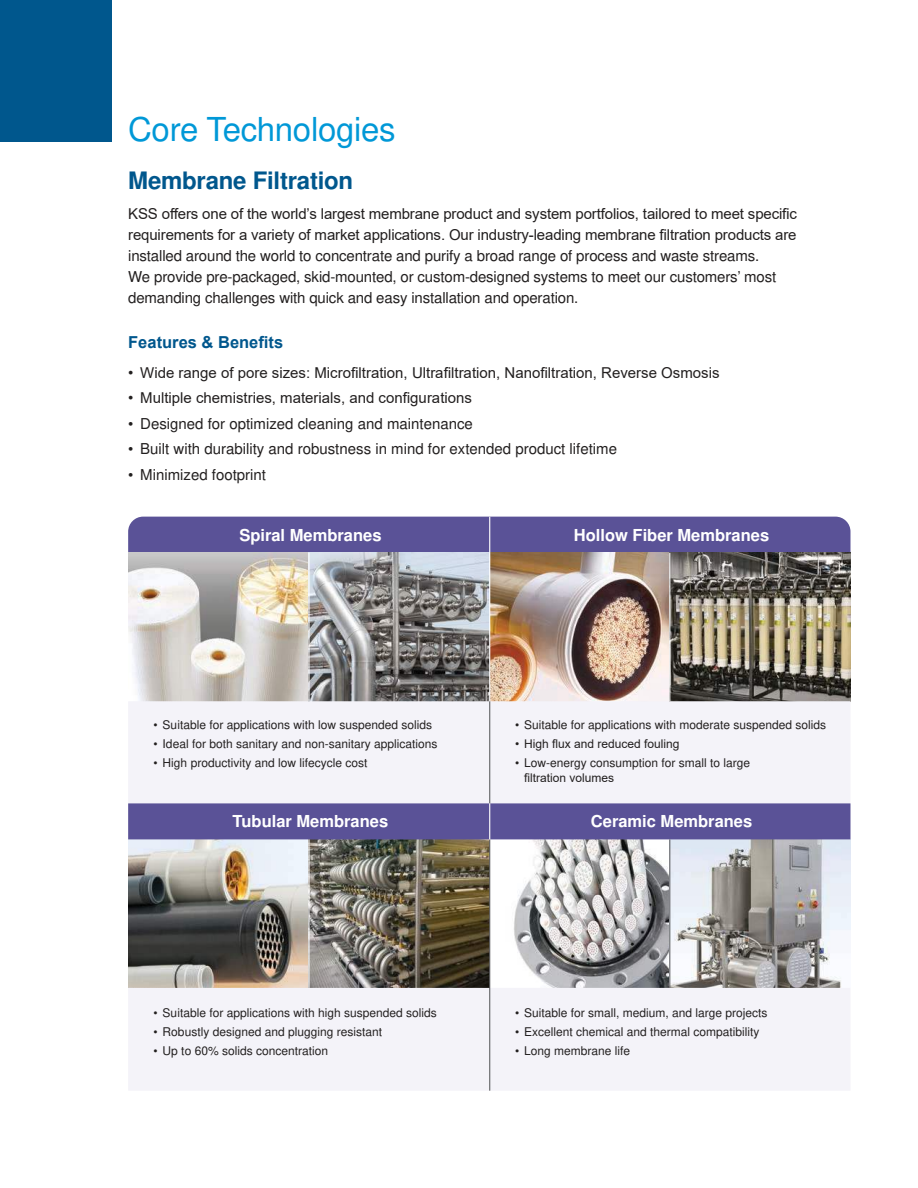
<style>
.page{position:relative;width:918px;height:1188px;background:#fff}
.page>*{position:absolute;margin:0;border:0;box-sizing:border-box;transform-origin:0 0}
.t1{font:33px "Arial";letter-spacing:-.01em;color:#0098d7}
.t2{font:700 24px "Arial";letter-spacing:-.01em;color:#00578d}
.t3{font:700 16.5px "Arial";color:#fff}
.t4{font:700 16.5px "Arial";color:#00578d}
.t5{font:15px/21px "Arial";letter-spacing:-.01em;color:#221f1f}
.t6{font:12px/15px "Arial";color:#221f1f}
</style>
<div class="page">
<div style="left:128px;top:517px;width:722px;height:36px;background:#5a5297"></div>
<img style="left:128px;top:553px;width:722px;height:148px">
<div style="left:0;top:0;width:111px;height:141px;background:#00578d"></div>
<svg style="left:128px;top:701px;width:722px;height:390px;fill:#f4f3f9"></svg>
<div style="left:128px;top:803px;width:722px;height:36px;background:#5a5297"></div>
<hr style="left:489px;top:701px;width:1px;height:102px;background:#626366">
<hr style="left:489px;top:839px;width:1px;height:149px;background:#626366">
<hr style="left:489px;top:988px;width:1px;height:103px;background:#626366">
<hr style="left:489px;top:517px;width:1px;height:36px;background:#fff">
<hr style="left:489px;top:803px;width:1px;height:36px;background:#fff">
<hr style="left:308px;top:553px;width:2px;height:148px;background:#fff">
<hr style="left:489px;top:553px;width:1px;height:148px;background:#fff">
<hr style="left:669px;top:553px;width:1px;height:148px;background:#fff">
<hr style="left:308px;top:839px;width:2px;height:149px;background:#fff">
<hr style="left:669px;top:839px;width:1px;height:149px;background:#626366">
<h1 class="t1" style="left:128px;top:116px;width:269px">Core Technologies</h1>
<h2 class="t2" style="left:128px;top:171px;width:227px">Membrane Filtration</h2>
<p class="t5" style="left:128px;top:203px;width:670px">KSS o昀昀ers one of the world’s largest membrane product and system portfolios, tailored to meet speci昀椀c requirements for a variety of market applications. Our industry-leading membrane 昀椀ltration products are installed around the world to concentrate and purify a broad range of process and waste streams.<br>We provide pre-packaged, skid-mounted, or custom-designed systems to meet our customers’ most demanding challenges with quick and easy installation and operation.</p>
<p class="t4" style="left:128px;top:330px;width:156px">Features &amp; Bene昀椀ts</p>
<p class="t5" style="left:128px;top:362px;width:593px">• Wide range of pore sizes: Micro昀椀ltration, Ultra昀椀ltration, Nano昀椀ltration, Reverse Osmosis</p>
<p class="t5" style="left:128px;top:387px;width:345px">• Multiple chemistries, materials, and con昀椀gurations</p>
<p class="t5" style="left:128px;top:414px;width:346px">• Designed for optimized cleaning and maintenance</p>
<p class="t5" style="left:128px;top:440px;width:490px">• Built with durability and robustness in mind for extended product lifetime</p>
<p class="t5" style="left:128px;top:465px;width:139px">• Minimized footprint</p>
<p class="t3" style="left:239px;top:528px;width:144px">Spiral Membranes</p>
<p class="t3" style="left:574px;top:528px;width:197px">Hollow Fiber Membranes</p>
<p class="t6" style="left:154px;top:718px;width:280px">• Suitable for applications with low suspended solids</p>
<p class="t6" style="left:154px;top:737px;width:285px">• Ideal for both sanitary and non-sanitary applications</p>
<p class="t6" style="left:154px;top:756px;width:215px">• High productivity and low lifecycle cost</p>
<p class="t6" style="left:515px;top:718px;width:313px">• Suitable for applications with moderate suspended solids</p>
<p class="t6" style="left:515px;top:736px;width:166px">• High 昀氀ux and reduced fouling</p>
<p class="t6" style="left:524px;top:756px;width:228px;text-indent:-9px">• Low-energy consumption for small to large昀椀ltration volumes</p>
<p class="t3" style="left:233px;top:815px;width:157px">Tubular Membranes</p>
<p class="t3" style="left:591px;top:815px;width:163px">Ceramic Membranes</p>
<p class="t6" style="left:154px;top:1006px;width:285px">• Suitable for applications with high suspended solids</p>
<p class="t6" style="left:154px;top:1025px;width:230px">• Robustly designed and plugging resistant</p>
<p class="t6" style="left:154px;top:1044px;width:176px">• Up to 60% solids concentration</p>
<p class="t6" style="left:515px;top:1006px;width:254px">• Suitable for small, medium, and large projects</p>
<p class="t6" style="left:515px;top:1025px;width:246px">• Excellent chemical and thermal compatibility</p>
<p class="t6" style="left:515px;top:1044px;width:117px">• Long membrane life</p>
</div>
